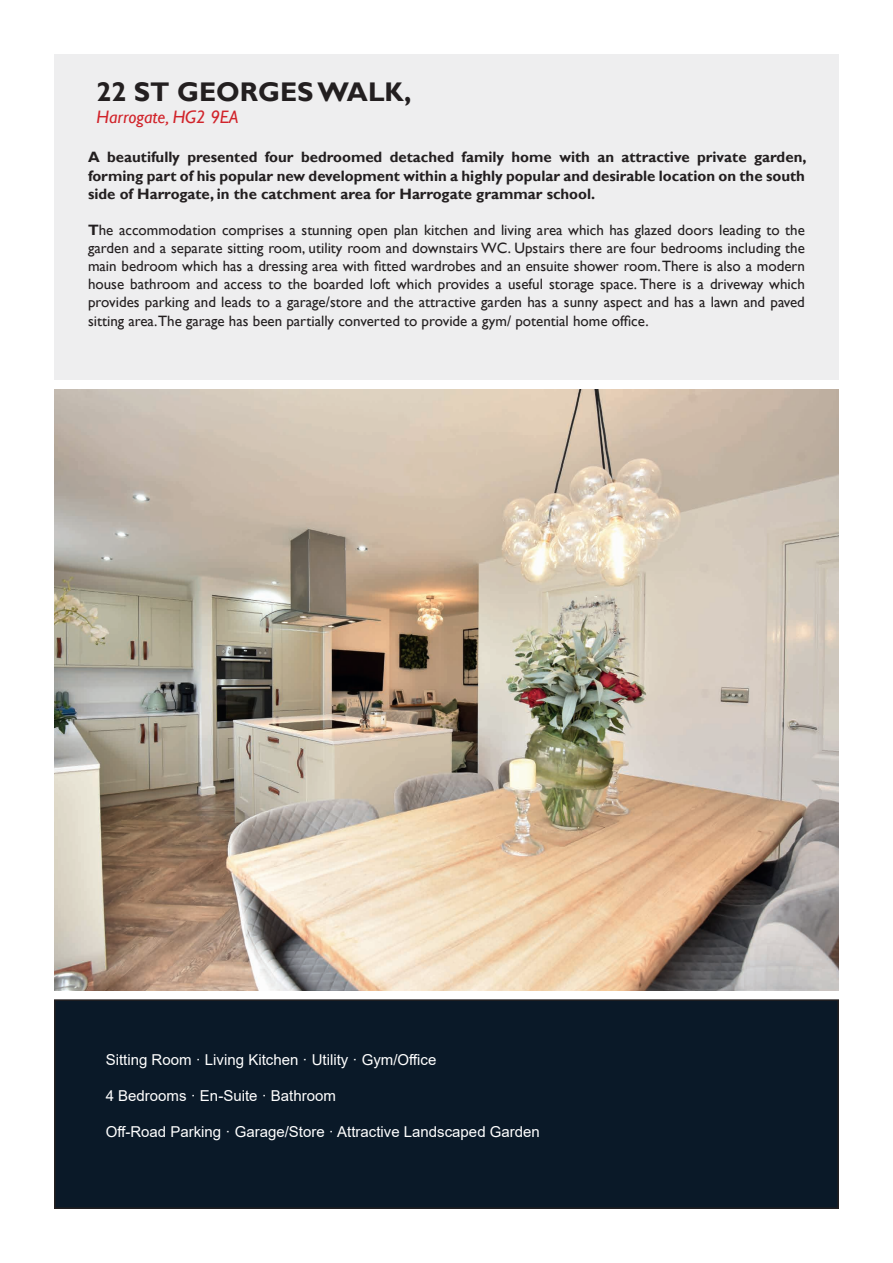
<style>
.page{position:relative;width:893px;height:1263px;background:#fff}
.page>*{position:absolute;margin:0;border:0;box-sizing:border-box;transform-origin:0 0}
.t1{font:700 27px "Gill Sans";color:#231f20}
.t2{font:italic 18px "Gill Sans";color:#d1232a}
.t3{font:15px/18.1px "Gill Sans";color:#231f20;text-align:justify}
.t4{font:700 15px/18.1px "Gill Sans";color:#231f20;text-align:justify}
.t5{font:15px "Arial";color:#fff}
.s1{font-weight:700}
</style>
<div class="page">
<div style="left:55px;top:1000px;width:783px;height:208px;background:#0a1928"></div>
<div style="left:54px;top:999px;width:785px;height:210px;border:2px solid #231f20"></div>
<div style="left:54px;top:54px;width:785px;height:326px;background:#eeeeef"></div>
<img style="left:54px;top:390px;width:785px;height:601px">
<h1 class="t1" style="left:97px;top:75px;width:316px">22 ST GEORGES WALK,</h1>
<p class="t2" style="left:97px;top:106px;width:143px">Harrogate, HG2 9EA</p>
<p class="t4" style="left:88px;top:149px;width:720px">A beautifully presented four bedroomed detached family home with an attractive private garden, forming part of his popular new development within a highly popular and desirable location on the south side of Harrogate, in the catchment area for Harrogate grammar school.</p>
<p class="t3" style="left:88px;top:221px;width:718px"><span class="s1">T</span>he accommodation comprises a stunning open plan kitchen and living area which has glazed doors leading to the garden and a separate sitting room, utility room and downstairs WC. Upstairs there are four bedrooms including the main bedroom which has a dressing area with fitted wardrobes and an ensuite shower room. There is also a modern house bathroom and access to the boarded loft which provides a useful storage space. There is a driveway which provides parking and leads to a garage/store and the attractive garden has a sunny aspect and has a lawn and paved sitting area.The garage has been partially converted to provide a gym/ potential home office.</p>
<p class="t5" style="left:106px;top:1049px;width:332px">Sitting Room · Living Kitchen · Utility · Gym/Office</p>
<p class="t5" style="left:106px;top:1085px;width:232px">4 Bedrooms · En-Suite · Bathroom</p>
<p class="t5" style="left:106px;top:1121px;width:436px">Off-Road Parking · Garage/Store · Attractive Landscaped Garden</p>
</div>
